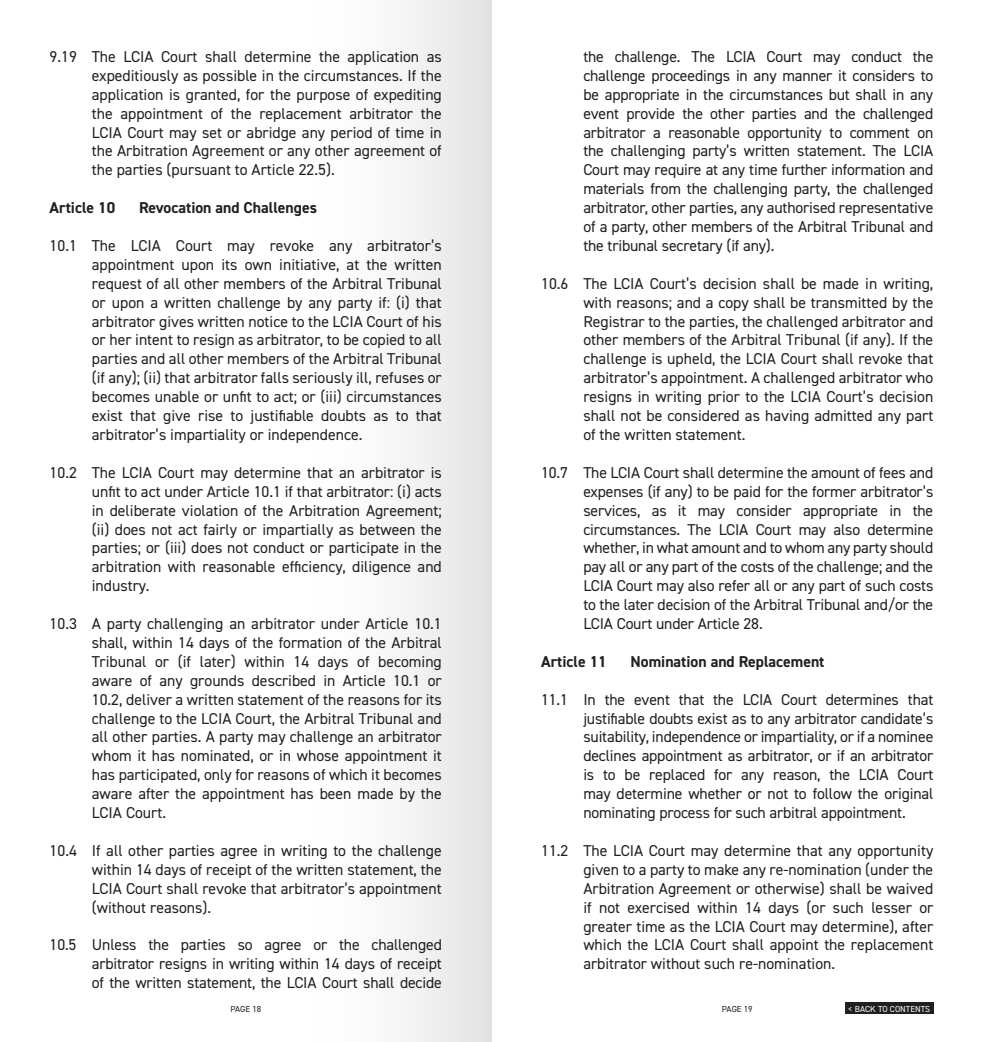
<style>
.page{position:relative;width:983px;height:1042px;background:#fff}
.page>*{position:absolute;margin:0;border:0;box-sizing:border-box;transform-origin:0 0}
._1_1_Number_List{font:15.75px/18.9px "DIN2014";color:#231f20;text-align:justify}
.Article_Heading{font:700 15.75px "DIN2014";color:#231f20}
.t1{font:8.75px "DIN2014";color:#fff}
.t2{font:8.75px "DIN2014";color:#231f20}
</style>
<div class="page">
<div style="left:305px;top:0;width:186px;height:1042px;background:linear-gradient(to right,#fff,#e4e5e6)"></div>
<div style="left:845px;top:1002px;width:88px;height:11px;background:#231f20"></div>
<p class="_1_1_Number_List" style="left:92px;top:47px;width:351px;text-indent:-42px">9.19 The LCIA Court shall determine the application as expeditiously as possible in the circumstances. If the application is granted, for the purpose of expediting the appointment of the replacement arbitrator the LCIA Court may set or abridge any period of time in the Arbitration Agreement or any other agreement of the parties (pursuant to Article 22.5).</p>
<p class="Article_Heading" style="left:50px;top:197px;width:67px">Article 10</p>
<p class="Article_Heading" style="left:139px;top:197px;width:179px">Revocation and Challenges</p>
<p class="_1_1_Number_List" style="left:92px;top:236px;width:351px;text-indent:-42px">10.1 The LCIA Court may revoke any arbitrator’s appointment upon its own initiative, at the written request of all other members of the Arbitral Tribunal or upon a written challenge by any party if: (i) that arbitrator gives written notice to the LCIA Court of his or her intent to resign as arbitrator, to be copied to all parties and all other members of the Arbitral Tribunal (if any); (ii) that arbitrator falls seriously ill, refuses or becomes unable or unfit to act; or (iii) circumstances exist that give rise to justifiable doubts as to that arbitrator’s impartiality or independence.</p>
<p class="_1_1_Number_List" style="left:92px;top:463px;width:351px;text-indent:-42px">10.2 The LCIA Court may determine that an arbitrator is unfit to act under Article 10.1 if that arbitrator: (i) acts in deliberate violation of the Arbitration Agreement; (ii) does not act fairly or impartially as between the parties; or (iii) does not conduct or participate in the arbitration with reasonable efficiency, diligence and industry.</p>
<p class="_1_1_Number_List" style="left:92px;top:614px;width:351px;text-indent:-42px">10.3 A party challenging an arbitrator under Article 10.1 shall, within 14 days of the formation of the Arbitral Tribunal or (if later) within 14 days of becoming aware of any grounds described in Article 10.1 or 10.2, deliver a written statement of the reasons for its challenge to the LCIA Court, the Arbitral Tribunal and all other parties. A party may challenge an arbitrator whom it has nominated, or in whose appointment it has participated, only for reasons of which it becomes aware after the appointment has been made by the LCIA Court.</p>
<p class="_1_1_Number_List" style="left:92px;top:841px;width:351px;text-indent:-42px">10.4 If all other parties agree in writing to the challenge within 14 days of receipt of the written statement, the LCIA Court shall revoke that arbitrator’s appointment (without reasons).</p>
<p class="_1_1_Number_List" style="left:92px;top:935px;width:351px;text-indent:-42px">10.5 Unless the parties so agree or the challenged arbitrator resigns in writing within 14 days of receipt of the written statement, the LCIA Court shall decide</p>
<p class="_1_1_Number_List" style="left:583px;top:47px;width:351px">the challenge. The LCIA Court may conduct the challenge proceedings in any manner it considers to be appropriate in the circumstances but shall in any event provide the other parties and the challenged arbitrator a reasonable opportunity to comment on the challenging party’s written statement. The LCIA Court may require at any time further information and materials from the challenging party, the challenged arbitrator, other parties, any authorised representative of a party, other members of the Arbitral Tribunal and the tribunal secretary (if any).</p>
<p class="_1_1_Number_List" style="left:583px;top:274px;width:351px;text-indent:-42px">10.6 The LCIA Court’s decision shall be made in writing, with reasons; and a copy shall be transmitted by the Registrar to the parties, the challenged arbitrator and other members of the Arbitral Tribunal (if any). If the challenge is upheld, the LCIA Court shall revoke that arbitrator’s appointment. A challenged arbitrator who resigns in writing prior to the LCIA Court’s decision shall not be considered as having admitted any part of the written statement.</p>
<p class="_1_1_Number_List" style="left:583px;top:463px;width:351px;text-indent:-42px">10.7 The LCIA Court shall determine the amount of fees and expenses (if any) to be paid for the former arbitrator’s services, as it may consider appropriate in the circumstances. The LCIA Court may also determine whether, in what amount and to whom any party should pay all or any part of the costs of the challenge; and the LCIA Court may also refer all or any part of such costs to the later decision of the Arbitral Tribunal and/or the LCIA Court under Article 28.</p>
<p class="Article_Heading" style="left:541px;top:651px;width:67px">Article 11</p>
<p class="Article_Heading" style="left:630px;top:651px;width:195px">Nomination and Replacement</p>
<p class="_1_1_Number_List" style="left:583px;top:689px;width:351px;text-indent:-42px">11.1 In the event that the LCIA Court determines that justifiable doubts exist as to any arbitrator candidate’s suitability, independence or impartiality, or if a nominee declines appointment as arbitrator, or if an arbitrator is to be replaced for any reason, the LCIA Court may determine whether or not to follow the original nominating process for such arbitral appointment.</p>
<p class="_1_1_Number_List" style="left:583px;top:841px;width:351px;text-indent:-42px">11.2 The LCIA Court may determine that any opportunity given to a party to make any re-nomination (under the Arbitration Agreement or otherwise) shall be waived if not exercised within 14 days (or such lesser or greater time as the LCIA Court may determine), after which the LCIA Court shall appoint the replacement arbitrator without such re-nomination.</p>
<p class="t2" style="left:230px;top:1003px;width:32px">PAGE 18</p>
<p class="t2" style="left:721px;top:1003px;width:32px">PAGE 19</p>
<p class="t1" style="left:848px;top:1003px;width:83px">&lt; BACK TO CONTENTS</p>
</div>
